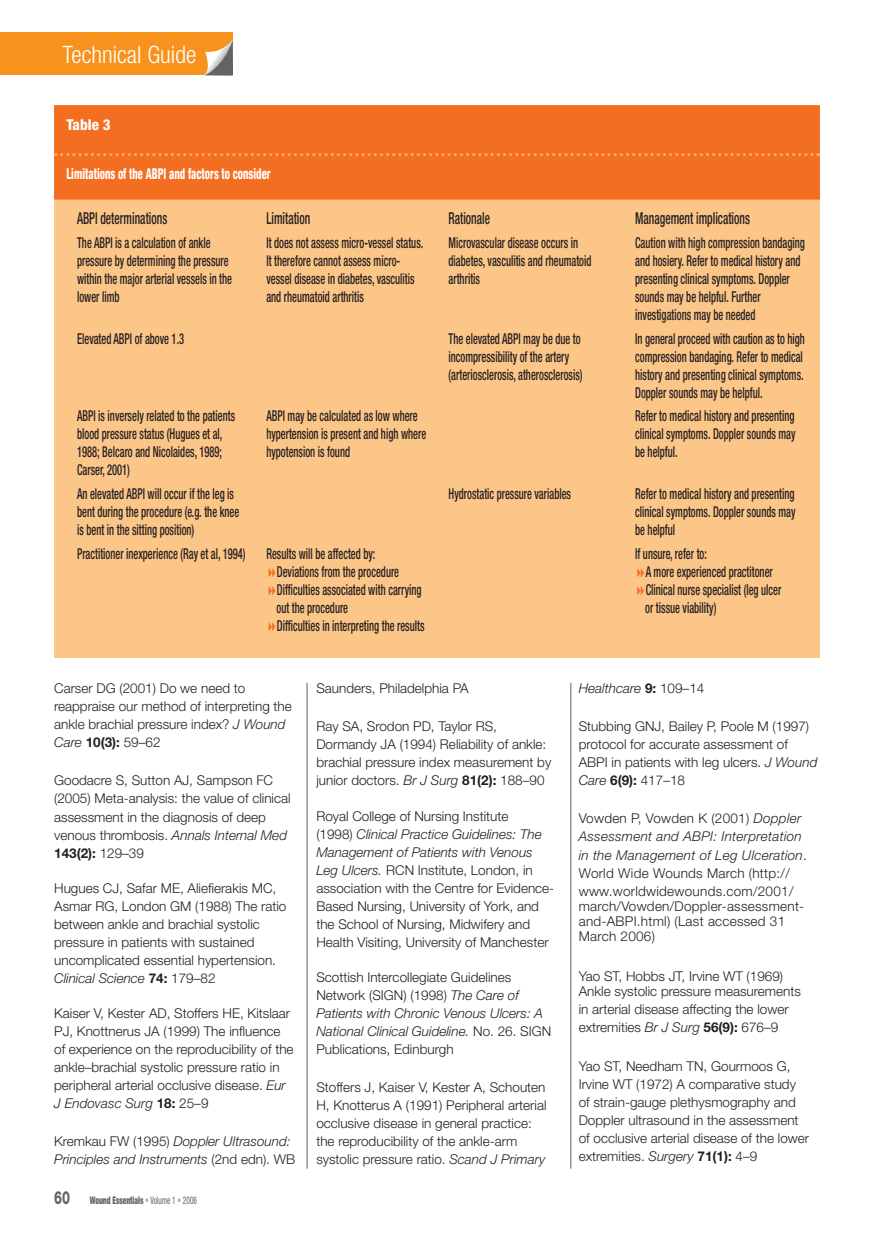
<style>
.page{position:relative;width:874px;height:1244px;background:#fff}
.page>*{position:absolute;margin:0;border:0;box-sizing:border-box;transform-origin:0 0}
.t1{font:300 condensed 24px "Helvetica Neue";color:#fff}
.t2{font:500 condensed 16.5px "Helvetica Neue";color:#231f20;scale:.7 1}
.t3{font:500 condensed 15px/18px "Helvetica Neue";color:#231f20;scale:.7 1}
.t4{font:800 condensed 15px "Helvetica Neue";color:#fff;scale:.7 1}
.t5{font:800 condensed 15px "Helvetica Neue";color:#fff}
.t6{font:300 13.5px/18px "Helvetica Neue";color:#231f20}
.t7{font:300 13.5px/18px "Helvetica Neue";letter-spacing:.02em;color:#231f20}
.t8{font:italic 300 13.5px/18px "Helvetica Neue";color:#231f20}
.t9{font:900 condensed 10.5px "Helvetica Neue";color:#636366;scale:.7 1}
.s1{font-style:italic}
.s2{font-weight:700}
.s3{font-style:normal}
.s4{font-weight:800;font-stretch:normal;font-size:18px}
.s5{font-weight:400;color:#adaeb2}
.s6{font-weight:400}
.s7{font-weight:700;font-style:normal}
</style>
<div class="page">
<div style="left:55px;top:106px;width:764px;height:551px;background:#fdc689"></div>
<div style="left:55px;top:106px;width:764px;height:93px;background:#f36e21"></div>
<div style="left:54px;top:105px;width:765px;height:94px;border:2px solid #f36e21"></div>
<svg style="left:56px;top:153px;width:762px;height:3px"></svg>
<div style="left:0;top:33px;width:233px;height:42px;background:#f7931d"></div>
<svg style="left:204px;top:39px;width:29px;height:36px"></svg>
<hr style="left:307px;top:682px;width:1px;height:486px;background:#636366">
<hr style="left:570px;top:682px;width:1px;height:486px;background:#636366">
<h1 class="t1" style="left:63px;top:41px;width:135px">Technical Guide</h1>
<p class="t5" style="left:66px;top:115px;width:46px">Table 3</p>
<p class="t4" style="left:66px;top:164px;width:293px">Limitations of the ABPI and factors to consider</p>
<p class="t2" style="left:77px;top:208px;width:130px">ABPI determinations</p>
<p class="t2" style="left:266px;top:208px;width:64px">Limitation</p>
<p class="t2" style="left:448px;top:208px;width:61px">Rationale</p>
<p class="t2" style="left:635px;top:208px;width:165px">Management implications</p>
<p class="t3" style="left:77px;top:233px;width:223px">The ABPI is a calculation of ankle pressure by determining the pressure within the major arterial vessels in the lower limb</p>
<p class="t3" style="left:266px;top:233px;width:226px">It does not assess micro-vessel status.<br>It therefore cannot assess micro&shy;vessel disease in diabetes, vasculitis and rheumatoid arthritis</p>
<p class="t3" style="left:448px;top:233px;width:206px">Microvascular disease occurs in diabetes, vasculitis and rheumatoid arthritis</p>
<p class="t3" style="left:635px;top:233px;width:244px">Caution with high compression bandaging and hosiery. Refer to medical history and presenting clinical symptoms. Doppler sounds may be helpful. Further investigations may be needed</p>
<p class="t3" style="left:77px;top:329px;width:154px">Elevated ABPI of above 1.3</p>
<p class="t3" style="left:448px;top:329px;width:193px">The elevated ABPI may be due to incompressibility of the artery (arteriosclerosis, atherosclerosis)</p>
<p class="t3" style="left:635px;top:329px;width:244px">In general proceed with caution as to high compression bandaging. Refer to medical history and presenting clinical symptoms.<br>Doppler sounds may be helpful.</p>
<p class="t3" style="left:77px;top:407px;width:227px">ABPI is inversely related to the patients blood pressure status (Hugues et al,<br>1988; Belcaro and Nicolaides, 1989;<br>Carser, 2001)</p>
<p class="t3" style="left:266px;top:407px;width:230px">ABPI may be calculated as low where hypertension is present and high where hypotension is found</p>
<p class="t3" style="left:635px;top:407px;width:231px;text-align:justify">Refer to medical history and presenting clinical symptoms. Doppler sounds may be helpful.</p>
<p class="t3" style="left:77px;top:484px;width:233px">An elevated ABPI will occur if the leg is bent during the procedure (e.g. the knee is bent in the sitting position)</p>
<p class="t3" style="left:448px;top:484px;width:176px">Hydrostatic pressure variables</p>
<p class="t3" style="left:635px;top:484px;width:231px;text-align:justify">Refer to medical history and presenting clinical symptoms. Doppler sounds may be helpful</p>
<p class="t3" style="left:77px;top:544px;width:242px">Practitioner inexperience (Ray et al, 1994)</p>
<p class="t3" style="left:276px;top:544px;width:213px;text-indent:-10px">Results will be affected by:<br>Deviations from the procedure<br>Difficulties associated with carrying out the procedure<br>Difficulties in interpreting the results</p>
<p class="t3" style="left:645px;top:544px;width:196px;text-indent:-10px">If unsure, refer to:<br>A more experienced practitoner<br>Clinical nurse specialist (leg ulcer or tissue viability)</p>
<p class="t6" style="left:54px;top:679px;width:239px">Carser DG (2001) Do we need to reappraise our method of interpreting the ankle brachial pressure index? <span class="s1">J Wound<br>Care</span> <span class="s2">10(3):</span> 59–62</p>
<p class="t6" style="left:54px;top:771px;width:238px">Goodacre S, Sutton AJ, Sampson FC (2005) Meta-analysis: the value of clinical assessment in the diagnosis of deep venous thrombosis. <span class="s1">Annals Internal Med </span><span class="s2">143(2):</span> 129–39</p>
<p class="t6" style="left:54px;top:878px;width:234px">Hugues CJ, Safar ME, Aliefierakis MC, Asmar RG, London GM (1988) The ratio between ankle and brachial systolic pressure in patients with sustained uncomplicated essential hypertension.<br><span class="s1">Clinical Science</span> <span class="s2">74:</span> 179–82</p>
<p class="t6" style="left:54px;top:1003px;width:241px">Kaiser V, Kester AD, Stoffers HE, Kitslaar PJ, Knottnerus JA (1999) The influence of experience on the reproducibility of the ankle–brachial systolic pressure ratio in peripheral arterial occlusive disease. <span class="s1">Eur J Endovasc Surg</span> <span class="s2">18:</span> 25–9</p>
<p class="t8" style="left:54px;top:1131px;width:242px"><span class="s3">Kremkau FW (1995)</span> Doppler Ultrasound:<br>Principles and Instruments <span class="s3">(2nd edn). WB</span></p>
<p class="t9" style="left:54px;top:1193px;width:206px"><span class="s4">60</span> Wound Essentials <span class="s5">•</span> <span class="s6">Volume 1</span> <span class="s5">•</span> <span class="s6">2006</span></p>
<p class="t6" style="left:316px;top:679px;width:154px">Saunders, Philadelphia PA</p>
<p class="t6" style="left:316px;top:717px;width:236px">Ray SA, Srodon PD, Taylor RS, Dormandy JA (1994) Reliability of ankle: brachial pressure index measurement by junior doctors. <span class="s1">Br J Surg</span> <span class="s2">81(2):</span> 188–90</p>
<p class="t6" style="left:316px;top:806px;width:239px">Royal College of Nursing Institute<br>(1998) <span class="s1">Clinical Practice Guidelines: The Management of Patients with Venous Leg Ulcers.</span> RCN Institute, London, in association with the Centre for Evidence-Based Nursing, University of York, and the School of Nursing, Midwifery and Health Visiting, University of Manchester</p>
<p class="t6" style="left:316px;top:967px;width:236px">Scottish Intercollegiate Guidelines Network (SIGN) (1998) <span class="s1">The Care of Patients with Chronic Venous Ulcers: A National Clinical Guideline.</span> No. 26. SIGN Publications, Edinburgh</p>
<p class="t6" style="left:316px;top:1077px;width:232px">Stoffers J, Kaiser V, Kester A, Schouten H, Knotterus A (1991) Peripheral arterial occlusive disease in general practice: the reproducibility of the ankle-arm systolic pressure ratio. <span class="s1">Scand J Primary</span></p>
<p class="t8" style="left:578px;top:679px;width:127px">Healthcare <span class="s7">9:</span> <span class="s3">109–14</span></p>
<p class="t6" style="left:578px;top:717px;width:240px">Stubbing GNJ, Bailey P, Poole M (1997) protocol for accurate assessment of ABPI in patients with leg ulcers. <span class="s1">J Wound Care</span> <span class="s2">6(9):</span> 417–18</p>
<p class="t7" style="left:578px;top:809px;width:230px">Vowden P, Vowden K (2001) <span class="s1">Doppler Assessment and ABPI: Interpretation in the Management of Leg Ulceration</span>.<br>World Wide Wounds March (http:// www.worldwidewounds.com/2001/</p>
<p class="t7" style="left:578px;top:897px;width:227px;line-height:15px">march/Vowden/Doppler-assessment&shy;and-ABPI.html) (Last accessed 31<br>March 2006)</p>
<p class="t6" style="left:578px;top:968px;width:224px;line-height:15px">Yao ST, Hobbs JT, Irvine WT (1969)<br>Ankle systolic pressure measurements</p>
<p class="t6" style="left:578px;top:999px;width:211px">in arterial disease affecting the lower extremities <span class="s1">Br J Surg</span> <span class="s2">56(9):</span> 676–9</p>
<p class="t6" style="left:578px;top:1057px;width:232px">Yao ST, Needham TN, Gourmoos G, Irvine WT (1972) A comparative study of strain-gauge plethysmography and Doppler ultrasound in the assessment of occlusive arterial disease of the lower extremities. <span class="s1">Surgery</span> <span class="s2">71(1):</span> 4–9</p>
</div>
